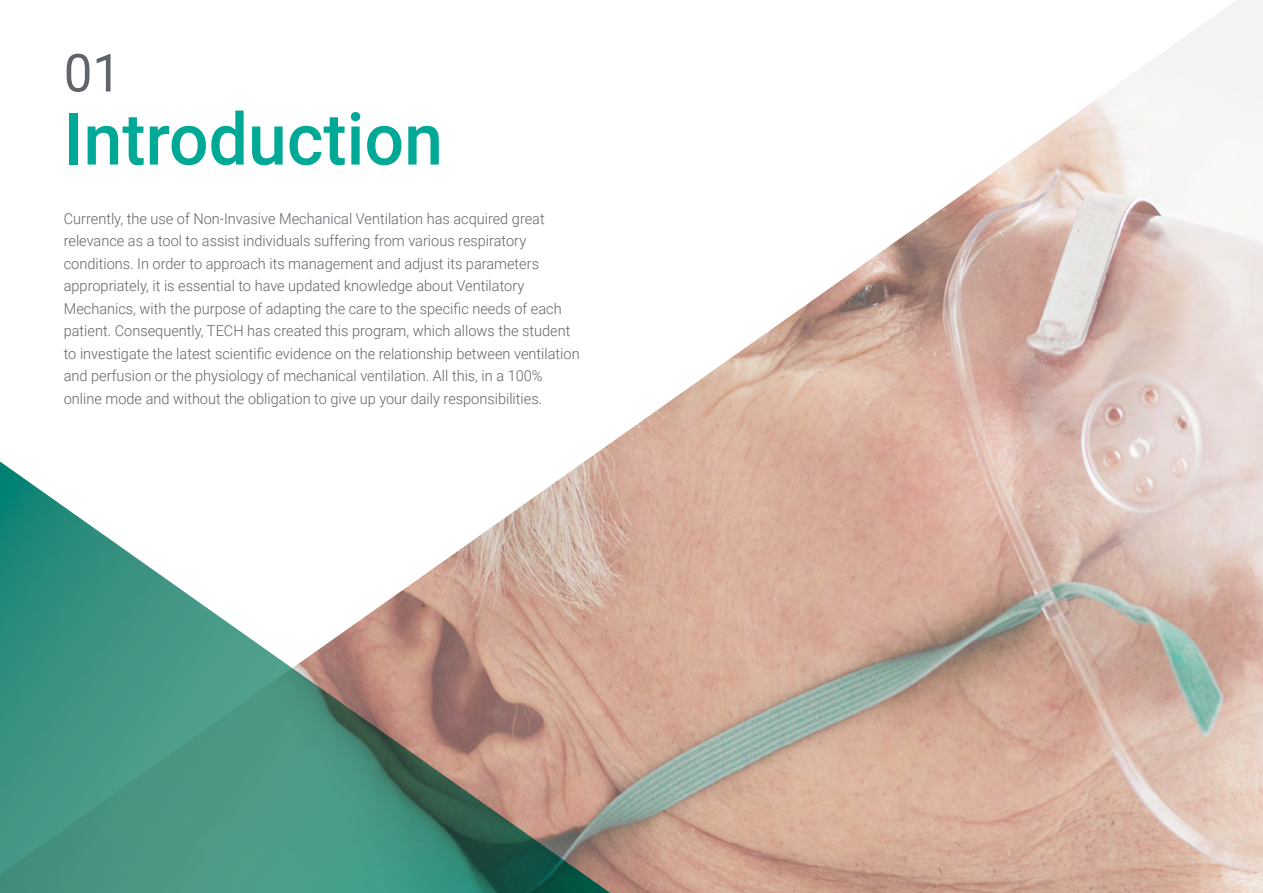
<style>
.page{position:relative;width:1263px;height:893px;background:#fff}
.page>*{position:absolute;margin:0;border:0;box-sizing:border-box;transform-origin:0 0}
.t1{font:500 72px "Roboto";color:#00a996}
.t2{font:52.5px "Roboto";color:#61646a}
.t3{font:300 15px/22.5px "Roboto";color:#61646a}
</style>
<div class="page">
<img style="left:607px;top:0;width:656px;height:893px">
<svg style="left:0;top:446px;width:640px;height:447px"></svg>
<h2 class="t2" style="left:64px;top:36px;width:59px">01</h2>
<h1 class="t1" style="left:64px;top:89px;width:381px">Introduction</h1>
<p class="t3" style="left:64px;top:207px;width:517px">Currently, the use of Non-Invasive Mechanical Ventilation has acquired great relevance as a tool to assist individuals suffering from various respiratory conditions. In order to approach its management and adjust its parameters appropriately, it is essential to have updated knowledge about Ventilatory Mechanics, with the purpose of adapting the care to the specific needs of each patient. Consequently, TECH has created this program, which allows the student to investigate the latest scientific evidence on the relationship between ventilation and perfusion or the physiology of mechanical ventilation. All this, in a 100% online mode and without the obligation to give up your daily responsibilities.</p>
</div>
